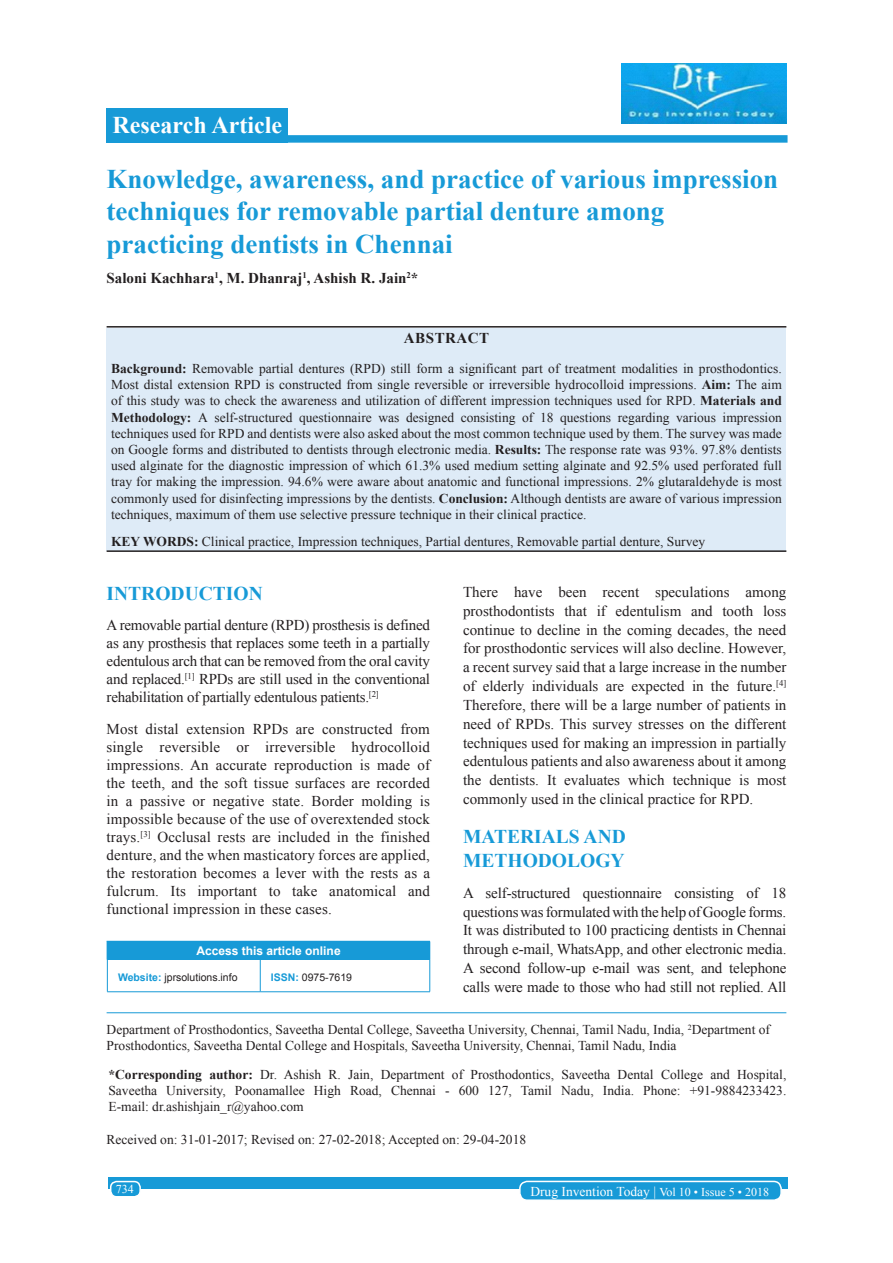
<style>
.page{position:relative;width:893px;height:1263px;background:#fff}
.page>*{position:absolute;margin:0;border:0;box-sizing:border-box;transform-origin:0 0}
.AT{font:700 27px/32.4px "Times New Roman";color:#179ad7}
.AH{font:700 24px "Times New Roman";color:#fff}
.t1{font:700 19.5px/24.3px "Times New Roman";color:#179ad7}
.TX{font:15px/18.9px "Times New Roman";letter-spacing:-.005em;color:#231f20;text-align:justify}
.AU{font:700 15px "Times New Roman";color:#231f20}
.ABSH{font:700 15px "Times New Roman";letter-spacing:.035em;color:#231f20}
.ABS{font:13.5px/16.2px "Times New Roman";color:#231f20;text-align:justify}
.ADD{font:13.5px/16.2px "Times New Roman";color:#231f20;text-align:justify}
.AFF{font:13.5px/16.2px "Times New Roman";color:#231f20}
.KWD{font:13.5px "Times New Roman";color:#231f20}
.HIS{font:13.5px "Times New Roman";color:#231f20}
.foot1{font:13.5px "Times New Roman";color:#fff}
.ATAO{font:700 12px "Arial";color:#fff}
.foot1-2{font:12px "Times New Roman";color:#fff}
.WEBSITE{font:10.5px "Arial";color:#231f20}
.s1{font-weight:700}
.s2{font-weight:700;color:#179ad7}
.s3{font-size:12px}
</style>
<div class="page">
<div style="left:108px;top:1177px;width:679px;height:12px;background:#179ad7"></div>
<div style="left:519px;top:1181px;width:261px;height:19px;background:#179ad7;border-radius:7px"></div>
<div style="left:519px;top:1180px;width:262px;height:21px;border:2px solid #fff;border-radius:7px"></div>
<div style="left:111px;top:1181px;width:29px;height:15px;background:#179ad7;border-radius:6px"></div>
<div style="left:110px;top:1180px;width:31px;height:17px;border:2px solid #fff;border-radius:6px"></div>
<div style="left:106px;top:108px;width:182px;height:34px;background:#179ad7"></div>
<div style="left:265px;top:135px;width:522px;height:8px;background:#179ad7"></div>
<hr style="left:106px;top:1012px;width:680px;height:1px;background:#179ad7">
<div style="left:107px;top:941px;width:322px;height:18px;background:#179ad7"></div>
<svg style="left:106px;top:942px;width:1px;height:17px"></svg>
<hr style="left:106px;top:941px;width:154px;height:1px;background:#179ad7">
<svg style="left:429px;top:941px;width:1px;height:18px"></svg>
<hr style="left:107px;top:959px;width:1px;height:32px;background:#179ad7">
<hr style="left:107px;top:991px;width:153px;height:1px;background:#179ad7">
<hr style="left:260px;top:959px;width:1px;height:32px;background:#179ad7">
<hr style="left:429px;top:959px;width:1px;height:32px;background:#179ad7">
<hr style="left:260px;top:991px;width:170px;height:1px;background:#179ad7">
<img style="left:621px;top:63px;width:164px;height:60px">
<div style="left:106px;top:328px;width:680px;height:222px;background:#deebf7"></div>
<hr style="left:106px;top:326px;width:680px;height:1px;background:#231f20">
<hr style="left:106px;top:550px;width:680px;height:2px;background:#231f20">
<p class="AH" style="left:112px;top:108px;width:171px">Research Article</p>
<p class="AT" style="left:106px;top:162px;width:672px">Knowledge, awareness, and practice of various impression techniques for removable partial denture among practicing dentists in Chennai</p>
<p class="AU" style="left:106px;top:267px;width:313px">Saloni Kachhara<sup>1</sup>, M. Dhanraj<sup>1</sup>, Ashish R. Jain<sup>2</sup>*</p>
<p class="ABSH" style="left:403px;top:327px;width:87px">ABSTRACT</p>
<p class="ABS" style="left:111px;top:360px;width:672px"><span class="s1">Background:</span> Removable partial dentures (RPD) still form a significant part of treatment modalities in prosthodontics.<br>Most distal extension RPD is constructed from single reversible or irreversible hydrocolloid impressions. <span class="s1">Aim:</span> The aim of this study was to check the awareness and utilization of different impression techniques used for RPD. <span class="s1">Materials and Methodology:</span> A self-structured questionnaire was designed consisting of 18 questions regarding various impression techniques used for RPD and dentists were also asked about the most common technique used by them. The survey was made on Google forms and distributed to dentists through electronic media. <span class="s1">Results:</span> The response rate was 93%. 97.8% dentists used alginate for the diagnostic impression of which 61.3% used medium setting alginate and 92.5% used perforated full tray for making the impression. 94.6% were aware about anatomic and functional impressions. 2% glutaraldehyde is most commonly used for disinfecting impressions by the dentists. <span class="s1">Conclusion:</span> Although dentists are aware of various impression techniques, maximum of them use selective pressure technique in their clinical practice.</p>
<p class="KWD" style="left:111px;top:532px;width:595px"><span class="s1">KEY WORDS:</span> Clinical practice, Impression techniques, Partial dentures, Removable partial denture, Survey</p>
<h1 class="t1" style="left:106px;top:580px;width:157px">INTRODUCTION</h1>
<p class="TX" style="left:106px;top:615px;width:325px;line-height:18px">A removable partial denture (RPD) prosthesis is defined as any prosthesis that replaces some teeth in a partially edentulous arch that can be removed from the oral cavity and replaced.<sup>[1]</sup> RPDs are still used in the conventional rehabilitation of partially edentulous patients.<sup>[2]</sup></p>
<p class="TX" style="left:106px;top:719px;width:325px;line-height:18px">Most distal extension RPDs are constructed from single reversible or irreversible hydrocolloid impressions. An accurate reproduction is made of the teeth, and the soft tissue surfaces are recorded in a passive or negative state. Border molding is impossible because of the use of overextended stock trays.<sup>[3]</sup> Occlusal rests are included in the finished denture, and the when masticatory forces are applied, the restoration becomes a lever with the rests as a fulcrum. Its important to take anatomical and functional impression in these cases.</p>
<p class="ATAO" style="left:196px;top:942px;width:146px">Access this article online</p>
<p class="WEBSITE" style="left:118px;top:970px;width:121px"><span class="s2">Website:</span> jprsolutions.info</p>
<p class="WEBSITE" style="left:271px;top:970px;width:83px"><span class="s2">ISSN:</span> 0975-7619</p>
<p class="TX" style="left:463px;top:582px;width:325px">There have been recent speculations among prosthodontists that if edentulism and tooth loss continue to decline in the coming decades, the need for prosthodontic services will also decline. However, a recent survey said that a large increase in the number of elderly individuals are expected in the future.<sup>[4] </sup>Therefore, there will be a large number of patients in need of RPDs. This survey stresses on the different techniques used for making an impression in partially edentulous patients and also awareness about it among the dentists. It evaluates which technique is most commonly used in the clinical practice for RPD.</p>
<h1 class="t1" style="left:463px;top:823px;width:164px">MATERIALS AND<br>METHODOLOGY</h1>
<p class="TX" style="left:463px;top:882px;width:325px">A self-structured questionnaire consisting of 18 questions was formulated with the help of Google forms.<br>It was distributed to 100 practicing dentists in Chennai through e-mail, WhatsApp, and other electronic media.<br>A second follow-up e-mail was sent, and telephone calls were made to those who had still not replied. All</p>
<p class="AFF" style="left:106px;top:1021px;width:664px">Department of Prosthodontics, Saveetha Dental College, Saveetha University, Chennai, Tamil Nadu, India, <sup>2</sup>Department of<br>Prosthodontics, Saveetha Dental College and Hospitals, Saveetha University, Chennai, Tamil Nadu, India</p>
<p class="ADD" style="left:108px;top:1065px;width:679px"><span class="s1">*Corresponding author:</span> Dr. Ashish R. Jain, Department of Prosthodontics, Saveetha Dental College and Hospital, Saveetha University, Poonamallee High Road, Chennai - 600 127, Tamil Nadu, India. Phone: +91-9884233423.<br>E-mail: dr.ashishjain_r@yahoo.com</p>
<p class="HIS" style="left:106px;top:1129px;width:421px">Received on: 31-01-2017; Revised on: 27-02-2018; Accepted on: 29-04-2018</p>
<p class="foot1-2" style="left:116px;top:1180px;width:19px">734</p>
<p class="foot1" style="left:530px;top:1181px;width:240px">Drug Invention Today | <span class="s3">Vol 10 • Issue 5 • 2018</span></p>
</div>
